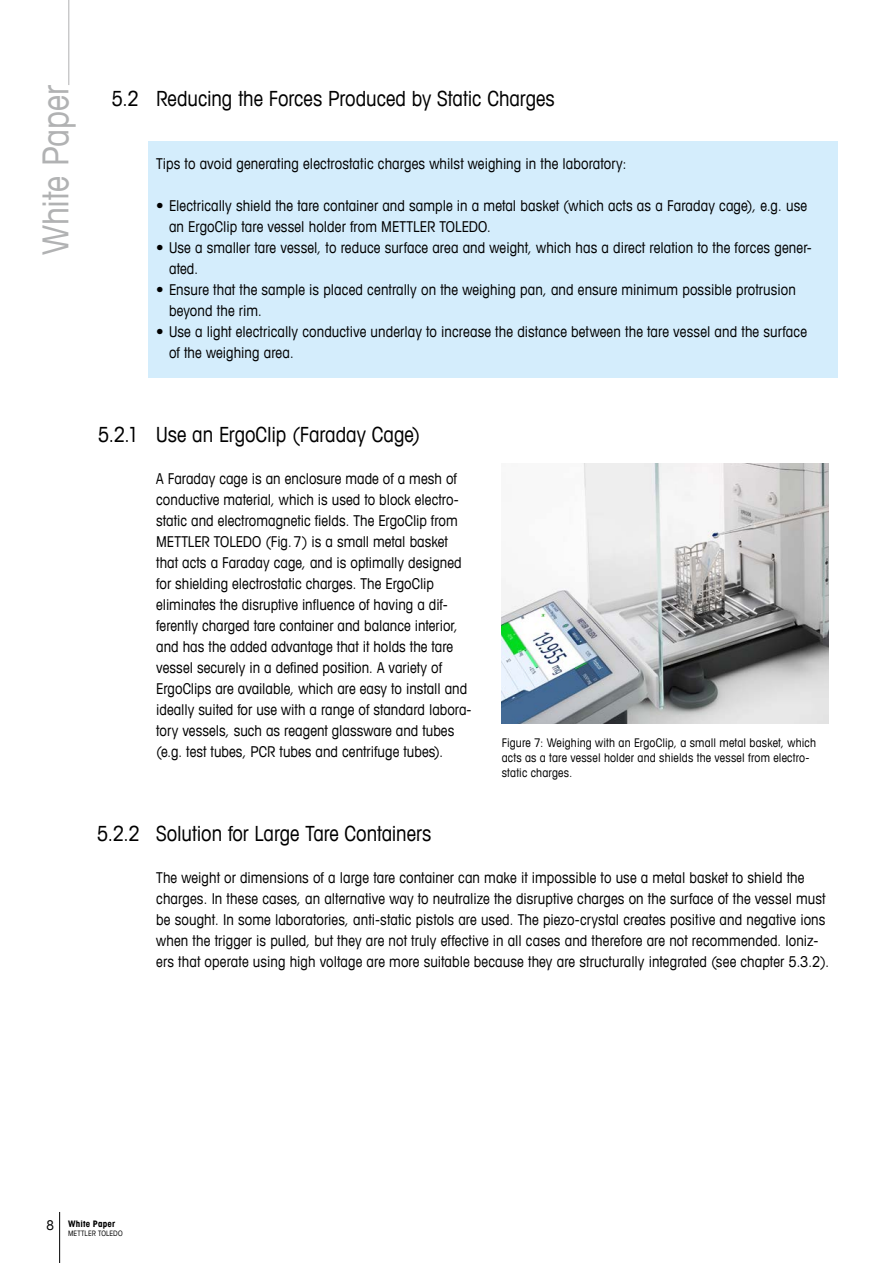
<style>
.page{position:relative;width:893px;height:1263px;background:#fff}
.page>*{position:absolute;margin:0;border:0;box-sizing:border-box;transform-origin:0 0}
.t1{font:condensed 36px "Avant Garde Com";letter-spacing:-.01em;color:#b1b2b3}
.t2{font:condensed 21px "Avant Garde Com";letter-spacing:-.005em;color:#000}
.t3{font:condensed 15px/21px "Avant Garde Com";letter-spacing:.005em;color:#000}
.t4{font:condensed 13.5px "Avant Garde Com";color:#000}
.t5{font:condensed 12px/15px "Avant Garde Com";letter-spacing:.015em;color:#000}
.t6{font:700 condensed 9px "Avant Garde Com";letter-spacing:.02em;color:#000}
.t7{font:condensed 7.5px "Avant Garde Com";letter-spacing:.015em;color:#000}
</style>
<div class="page">
<hr style="left:59px;top:1212px;width:1px;height:51px;background:#000">
<hr style="left:68px;top:0;width:1px;height:85px;background:#b1b2b3">
<div style="left:148px;top:141px;width:690px;height:237px;background:#d4edfc"></div>
<img style="left:502px;top:463px;width:327px;height:260px">
<h1 class="t1" style="left:33px;top:255px;width:171px;rotate:-90deg">White Paper</h1>
<h2 class="t2" style="left:112px;top:86px;width:445px">5.2 Reducing the Forces Produced by Static Charges</h2>
<p class="t3" style="left:156px;top:153px;width:472px">Tips to avoid generating electrostatic charges whilst weighing in the laboratory:</p>
<p class="t3" style="left:169px;top:195px;width:640px;text-indent:-13px">• Electrically shield the tare container and sample in a metal basket (which acts as a Faraday cage), e.g. use an ErgoClip tare vessel holder from METTLER TOLEDO.</p>
<p class="t3" style="left:169px;top:237px;width:644px;text-indent:-13px">• Use a smaller tare vessel, to reduce surface area and weight, which has a direct relation to the forces gener&shy;ated.</p>
<p class="t3" style="left:169px;top:279px;width:628px;text-indent:-13px">• Ensure that the sample is placed centrally on the weighing pan, and ensure minimum possible protrusion beyond the rim.</p>
<p class="t3" style="left:169px;top:321px;width:639px;text-indent:-13px">• Use a light electrically conductive underlay to increase the distance between the tare vessel and the surface of the weighing area.</p>
<h2 class="t2" style="left:98px;top:422px;width:324px">5.2.1 Use an ErgoClip (Faraday Cage)</h2>
<p class="t3" style="left:156px;top:468px;width:317px">A Faraday cage is an enclosure made of a mesh of conductive material, which is used to block electro&shy;static and electromagnetic fields. The ErgoClip from METTLER TOLEDO (Fig.7) is a small metal basket that acts a Faraday cage, and is optimally designed for shielding electrostatic charges. The ErgoClip eliminates the disruptive influence of having a dif&shy;ferently charged tare container and balance interior, and has the added advantage that it holds the tare vessel securely in a defined position. A variety of ErgoClips are available, which are easy to install and ideally suited for use with a range of standard labora&shy;tory vessels, such as reagent glassware and tubes (e.g. test tubes, PCR tubes and centrifuge tubes).</p>
<p class="t5" style="left:502px;top:735px;width:316px">Figure 7: Weighing with an ErgoClip, a small metal basket, which acts as a tare vessel holder and shields the vessel from electro&shy;static charges.</p>
<h2 class="t2" style="left:97px;top:821px;width:336px">5.2.2 Solution for Large Tare Containers</h2>
<p class="t3" style="left:156px;top:867px;width:674px">The weight or dimensions of a large tare container can make it impossible to use a metal basket to shield the charges. In these cases, an alternative way to neutralize the disruptive charges on the surface of the vessel must be sought. In some laboratories, anti-static pistols are used. The piezo-crystal creates positive and negative ions when the trigger is pulled, but they are not truly effective in all cases and therefore are not recommended. Ioniz&shy;ers that operate using high voltage are more suitable because they are structurally integrated (see chapter 5.3.2).</p>
<p class="t4" style="left:46px;top:1217px;width:9px">8</p>
<p class="t6" style="left:68px;top:1218px;width:48px">White Paper</p>
<p class="t7" style="left:68px;top:1229px;width:56px">METTLER TOLEDO</p>
</div>
